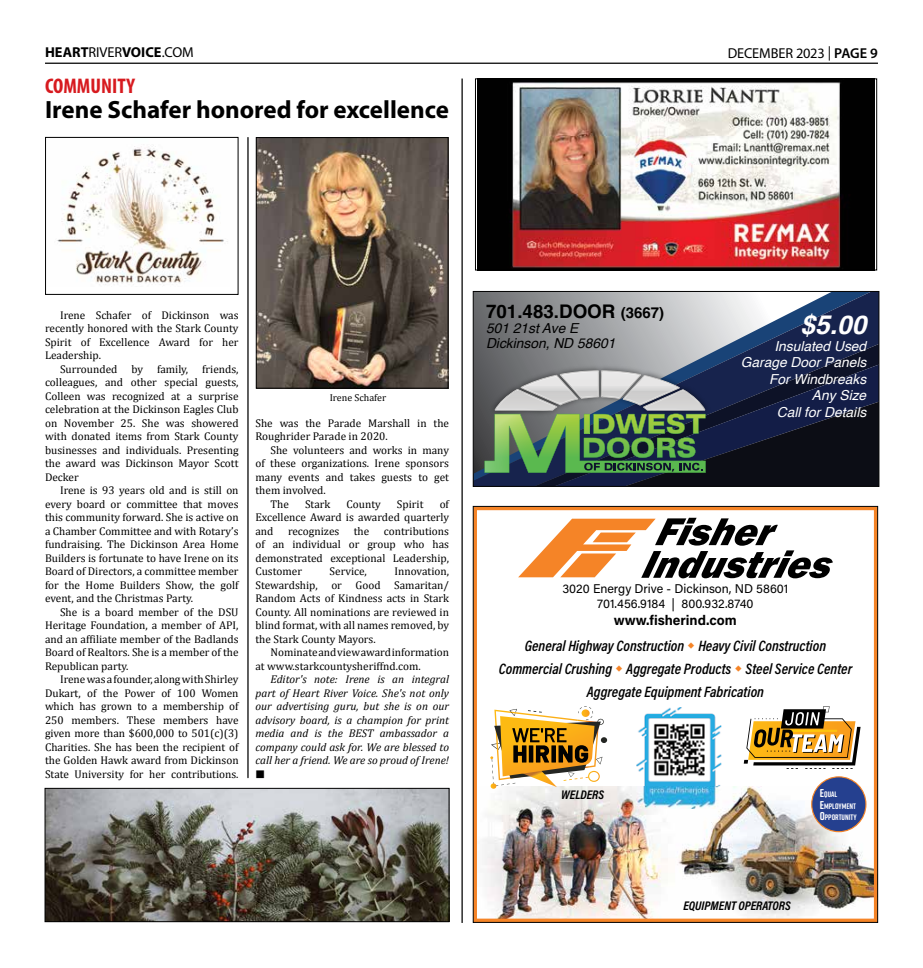
<style>
.page{position:relative;width:923px;height:968px;background:#fff}
.page>*{position:absolute;margin:0;border:0;box-sizing:border-box;transform-origin:0 0}
.t1{font:italic 700 26.25px "Helvetica";color:#fff}
.t2{font:700 25px "Myriad Pro";color:#000}
.t3{font:700 condensed 21.25px "Myriad Pro";color:#d71a1f}
.t4{font:700 18.75px "Helvetica";color:#000}
.t5{font:italic 600 15.12px/22.8px "Acumin Pro Cond";color:#000;text-align:center}
.t6{font:700 14.38px "Myriad Pro";letter-spacing:.005em;color:#000}
.t7{font:14.38px "Myriad Pro";letter-spacing:-.01em;color:#000}
.t8{font:700 13.88px "Acumin Pro";color:#000}
.t9{font:italic 13.75px/16.5px "Helvetica";color:#fff;text-align:right}
.t10{font:italic 13.75px/15px "Helvetica";color:#000}
.t11{font:12.62px/15.1px "Acumin Pro";color:#000;text-align:center}
.t12{font:italic 700 12.62px "Acumin Pro Cond";color:#000}
.t13{font:11.25px/13.5px "Cambria";color:#000;text-align:justify}
.t14{font:italic 11.25px/13.5px "Cambria";color:#000;text-align:justify}
.t15{font:10px "Cambria";color:#000}
.t16{font:700 8px/11.4px "Rift Soft";color:#fff}
.s1{font-weight:400}
.s2{font-weight:600}
.s3{font-size:15px}
.s4{font-size:11.38px}
</style>
<div class="page">
<hr style="left:45px;top:63px;width:833px;height:1px;background:#000">
<hr style="left:461px;top:78px;width:1px;height:844px;background:#000">
<hr style="left:247px;top:137px;width:1px;height:640px;background:#000">
<svg style="left:518px;top:518px;width:314px;height:60px"></svg>
<img style="left:483px;top:786px;width:389px;height:131px">
<svg style="left:743px;top:706px;width:117px;height:63px"></svg>
<svg style="left:490px;top:706px;width:117px;height:82px"></svg>
<img style="left:636px;top:707px;width:85px;height:102px">
<div style="left:473px;top:506px;width:404px;height:416px;border:4px solid #f58427"></div>
<div style="left:811px;top:776px;width:54px;height:55px;background:#25408f;border-radius:50%"></div>
<div style="left:811px;top:776px;width:55px;height:56px;border:1px solid #f58427;border-radius:50%"></div>
<svg style="left:475px;top:293px;width:402px;height:191px;background:#868c98"></svg>
<svg style="left:534px;top:344px;width:343px;height:20px;background:#5d667c"></svg>
<svg style="left:713px;top:364px;width:164px;height:6px"></svg>
<img style="left:487px;top:363px;width:226px;height:7px">
<svg style="left:484px;top:370px;width:393px;height:114px;background:#415150"></svg>
<div style="left:473px;top:291px;width:406px;height:195px;border:1px solid #000"></div>
<img style="left:477px;top:80px;width:397px;height:188px">
<div style="left:475px;top:78px;width:402px;height:192px;border:1px solid #000"></div>
<img style="left:57px;top:146px;width:171px;height:139px">
<div style="left:45px;top:137px;width:193px;height:158px;border:1px solid #000"></div>
<img style="left:258px;top:139px;width:188px;height:247px">
<div style="left:256px;top:137px;width:192px;height:251px;border:1px solid #000"></div>
<img style="left:47px;top:790px;width:400px;height:130px">
<div style="left:45px;top:788px;width:404px;height:134px;border:1px solid #000"></div>
<p class="t6" style="left:45px;top:43px;width:150px">HEART<span class="s1">RIVER</span>VOICE<span class="s1">.COM</span></p>
<p class="t7" style="left:727px;top:44px;width:152px">DECEMBER 2023 | <span class="s2">PAGE 9</span></p>
<h3 class="t3" style="left:45px;top:73px;width:91px">COMMUNITY</h3>
<h2 class="t2" style="left:45px;top:93px;width:405px">Irene Schafer honored for excellence</h2>
<p class="t13" style="left:45px;top:308px;width:195px;text-indent:15px">Irene Schafer of Dickinson was recently honored with the Stark County Spirit of Excellence Award for her Leadership.</p>
<p class="t13" style="left:45px;top:362px;width:195px;text-indent:15px">Surrounded by family, friends, colleagues, and other special guests, Colleen was recognized at a surprise celebration at the Dickinson Eagles Club on November 25. She was showered with donated items from Stark County businesses and individuals. Presenting the award was Dickinson Mayor Scott Decker</p>
<p class="t13" style="left:45px;top:483px;width:195px;text-indent:15px">Irene is 93 years old and is still on every board or committee that moves this community forward. She is active on a Chamber Committee and with Rotary’s fundraising. The Dickinson Area Home Builders is fortunate to have Irene on its Board of Directors, a committee member for the Home Builders Show, the golf event, and the Christmas Party.</p>
<p class="t13" style="left:45px;top:605px;width:195px;text-indent:15px">She is a board member of the DSU Heritage Foundation, a member of API, and an affiliate member of the Badlands Board of Realtors. She is a member of the Republican party.</p>
<p class="t13" style="left:45px;top:672px;width:195px;text-indent:15px">Irene was a founder, along with Shirley Dukart, of the Power of 100 Women which has grown to a membership of 250 members. These members have given more than $600,000 to 501(c)(3)<br>Charities. She has been the recipient of the Golden Hawk award from Dickinson State University for her contributions.</p>
<p class="t15" style="left:330px;top:391px;width:58px">Irene Schafer</p>
<p class="t13" style="left:255px;top:416px;width:195px">She was the Parade Marshall in the<br>Roughrider Parade in 2020.</p>
<p class="t13" style="left:270px;top:443px;width:180px">She volunteers and works in many</p>
<p class="t13" style="left:255px;top:456px;width:195px">of these organizations. Irene sponsors</p>
<p class="t13" style="left:255px;top:470px;width:195px">many events and takes guests to get</p>
<p class="t13" style="left:255px;top:483px;width:72px">them involved.</p>
<p class="t13" style="left:270px;top:497px;width:20px">The</p>
<p class="t13" style="left:305px;top:497px;width:27px">Stark</p>
<p class="t13" style="left:346px;top:497px;width:36px">County</p>
<p class="t13" style="left:397px;top:497px;width:28px">Spirit</p>
<p class="t13" style="left:255px;top:497px;width:195px;text-indent:184px">of Excellence Award is awarded quarterly and</p>
<p class="t13" style="left:255px;top:524px;width:195px;text-indent:128px">contributions of an individual or group who has demonstrated exceptional Leadership, Customer</p>
<p class="t13" style="left:288px;top:524px;width:53px">recognizes</p>
<p class="t13" style="left:354px;top:524px;width:17px">the</p>
<p class="t13" style="left:329px;top:564px;width:39px">Service,</p>
<p class="t13" style="left:255px;top:564px;width:195px;text-indent:139px">Innovation, Stewardship, or Good Samaritan/ Random Acts of Kindness acts in Stark County. All nominations are reviewed in blind format, with all names removed, by the Stark County Mayors.</p>
<p class="t13" style="left:255px;top:645px;width:195px;text-indent:15px">Nominate and view award information at www.starkcountysheriffnd.com.</p>
<p class="t14" style="left:255px;top:672px;width:195px;text-indent:15px">Editor's note: Irene is an integral part of Heart River Voice. She's not only our advertising guru, but she is on our advisory board, is a champion for print media and is the BEST ambassador a company could ask for. We are blessed to call her a friend. We are so proud of Irene!</p>
<p class="t13" style="left:255px;top:767px;width:11px">█</p>
<h3 class="t4" style="left:486px;top:300px;width:180px">701.483.DOOR <span class="s3">(3667)</span></h3>
<p class="t10" style="left:486px;top:321px;width:131px">501 21st Ave E<br>Dickinson, ND 58601</p>
<h1 class="t1" style="left:800px;top:309px;width:67px">$5.00</h1>
<p class="t9" style="left:740px;top:338px;width:127px">Insulated Used<br>Garage Door Panels<br>For Windbreaks<br>Any Size<br>Call for Details</p>
<p class="t11" style="left:562px;top:580px;width:227px">3020 Energy Drive - Dickinson, ND 58601<br>701.456.9184 | 800.932.8740</p>
<p class="t8" style="left:614px;top:610px;width:124px">www.fisherind.com</p>
<h3 class="t5" style="left:498px;top:634px;width:355px">General Highway Construction Heavy Civil Construction<br>Commercial Crushing Aggregate Products Steel Service Center<br>Aggregate Equipment Fabrication</h3>
<p class="t12" style="left:561px;top:786px;width:44px">WELDERS</p>
<p class="t16" style="left:819px;top:788px;width:38px"><span class="s4">E</span>QUAL<br><span class="s4">E</span>MPLOYMENT<br><span class="s4">O</span>PPORTUNITY</p>
<p class="t12" style="left:683px;top:897px;width:109px">EQUIPMENT OPERATORS</p>
</div>
